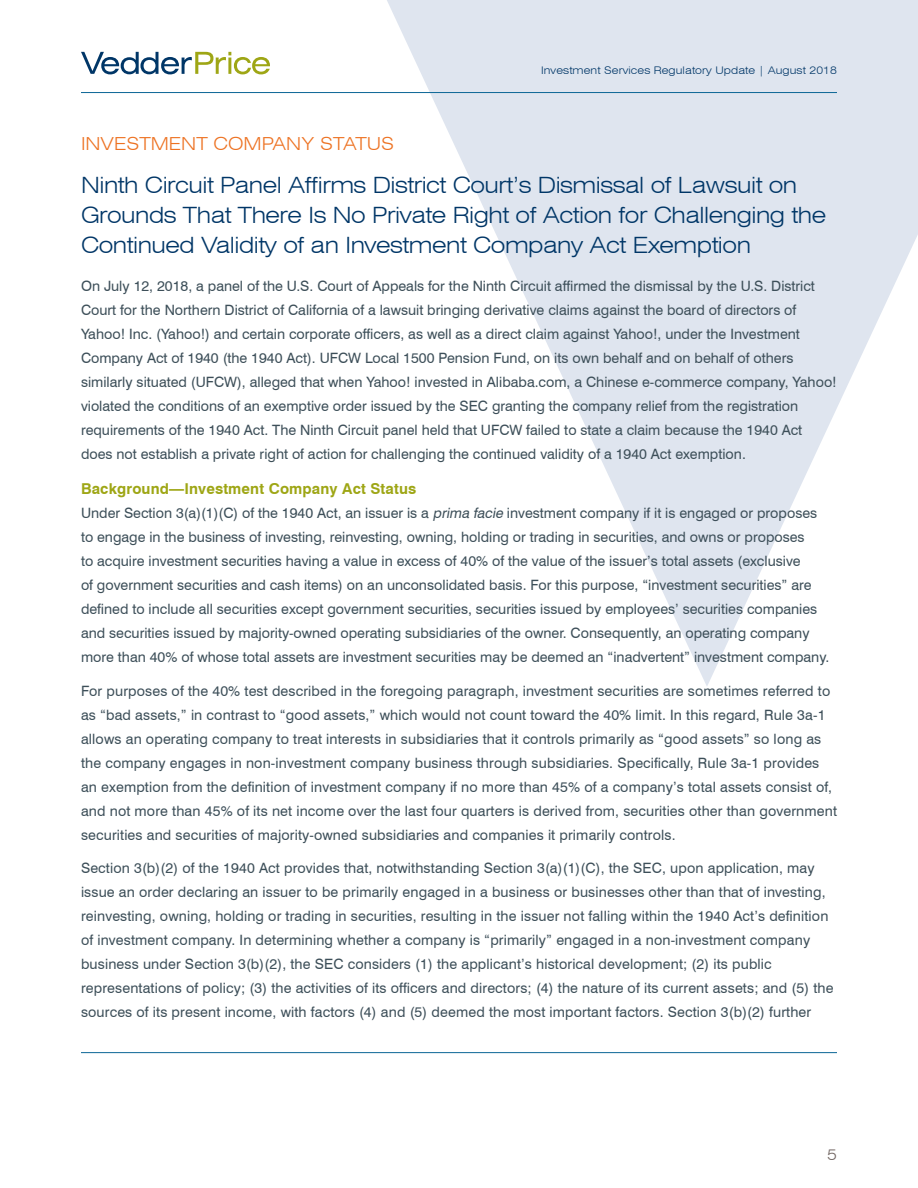
<style>
.page{position:relative;width:918px;height:1188px;background:#fff}
.page>*{position:absolute;margin:0;border:0;box-sizing:border-box;transform-origin:0 0}
.Article_title{font:300 expanded 22.5px/30px "Swiss 721 BT";letter-spacing:-.02em;color:#003667}
.Sub_category{font:300 expanded 18px "Swiss 721 BT";color:#ed7222}
.Subhead_level_3{font:700 15px "Swiss 721 BT";letter-spacing:.01em;color:#9ea615}
.t1{font:300 expanded 15px "Swiss 721 BT";color:#726663}
.Main_text{font:14.25px/24px "Swiss 721 BT";color:#3d4f59}
.t2{font:300 expanded 10.5px "Swiss 721 BT";letter-spacing:.01em;color:#003667}
.s1{font-style:italic}
</style>
<div class="page">
<svg style="left:351px;top:0;width:567px;height:686px;fill:#dfe5ef"></svg>
<svg style="left:81px;top:52px;width:189px;height:22px"></svg>
<hr style="left:81px;top:1052px;width:756px;height:1px;background:#0b6696">
<hr style="left:81px;top:92px;width:756px;height:1px;background:#0b6696">
<p class="t2" style="left:541px;top:64px;width:297px">Investment Services Regulatory Update | August 2018</p>
<p class="Sub_category" style="left:81px;top:133px;width:315px">INVESTMENT COMPANY STATUS</p>
<p class="Article_title" style="left:81px;top:170px;width:747px">Ninth Circuit Panel Affirms District Court’s Dismissal of Lawsuit on<br>Grounds That There Is No Private Right of Action for Challenging the<br>Continued Validity of an Investment Company Act Exemption</p>
<p class="Main_text" style="left:81px;top:274px;width:757px">On July 12, 2018, a panel of the U.S. Court of Appeals for the Ninth Circuit affirmed the dismissal by the U.S. District Court for the Northern District of California of a lawsuit bringing derivative claims against the board of directors of Yahoo! Inc. (Yahoo!) and certain corporate officers, as well as a direct claim against Yahoo!, under the Investment Company Act of 1940 (the 1940 Act). UFCW Local 1500 Pension Fund, on its own behalf and on behalf of others similarly situated (UFCW), alleged that when Yahoo! invested in Alibaba.com, a Chinese e-commerce company, Yahoo! violated the conditions of an exemptive order issued by the SEC granting the company relief from the registration requirements of the 1940 Act. The Ninth Circuit panel held that UFCW failed to state a claim because the 1940 Act does not establish a private right of action for challenging the continued validity of a 1940 Act exemption.</p>
<p class="Subhead_level_3" style="left:81px;top:480px;width:337px">Background—Investment Company Act Status</p>
<p class="Main_text" style="left:81px;top:501px;width:750px">Under Section 3(a)(1)(C) of the 1940 Act, an issuer is a <span class="s1">prima facie</span> investment company if it is engaged or proposes to engage in the business of investing, reinvesting, owning, holding or trading in securities, and owns or proposes<br>to acquire investment securities having a value in excess of 40% of the value of the issuer’s total assets (exclusive<br>of government securities and cash items) on an unconsolidated basis. For this purpose, “investment securities” are defined to include all securities except government securities, securities issued by employees’ securities companies and securities issued by majority-owned operating subsidiaries of the owner. Consequently, an operating company more than 40% of whose total assets are investment securities may be deemed an “inadvertent” investment company.</p>
<p class="Main_text" style="left:81px;top:679px;width:758px">For purposes of the 40% test described in the foregoing paragraph, investment securities are sometimes referred to as “bad assets,” in contrast to “good assets,” which would not count toward the 40% limit. In this regard, Rule 3a-1 allows an operating company to treat interests in subsidiaries that it controls primarily as “good assets” so long as the company engages in non-investment company business through subsidiaries. Specifically, Rule 3a-1 provides an exemption from the definition of investment company if no more than 45% of a company’s total assets consist of, and not more than 45% of its net income over the last four quarters is derived from, securities other than government securities and securities of majority-owned subsidiaries and companies it primarily controls.</p>
<p class="Main_text" style="left:81px;top:856px;width:754px">Section 3(b)(2) of the 1940 Act provides that, notwithstanding Section 3(a)(1)(C), the SEC, upon application, may issue an order declaring an issuer to be primarily engaged in a business or businesses other than that of investing, reinvesting, owning, holding or trading in securities, resulting in the issuer not falling within the 1940 Act’s definition of investment company. In determining whether a company is “primarily” engaged in a non-investment company business under Section 3(b)(2), the SEC considers (1) the applicant’s historical development; (2) its public representations of policy; (3) the activities of its officers and directors; (4) the nature of its current assets; and (5) the sources of its present income, with factors (4) and (5) deemed the most important factors. Section 3(b)(2) further</p>
<p class="t1" style="left:827px;top:1146px;width:11px">5</p>
</div>
